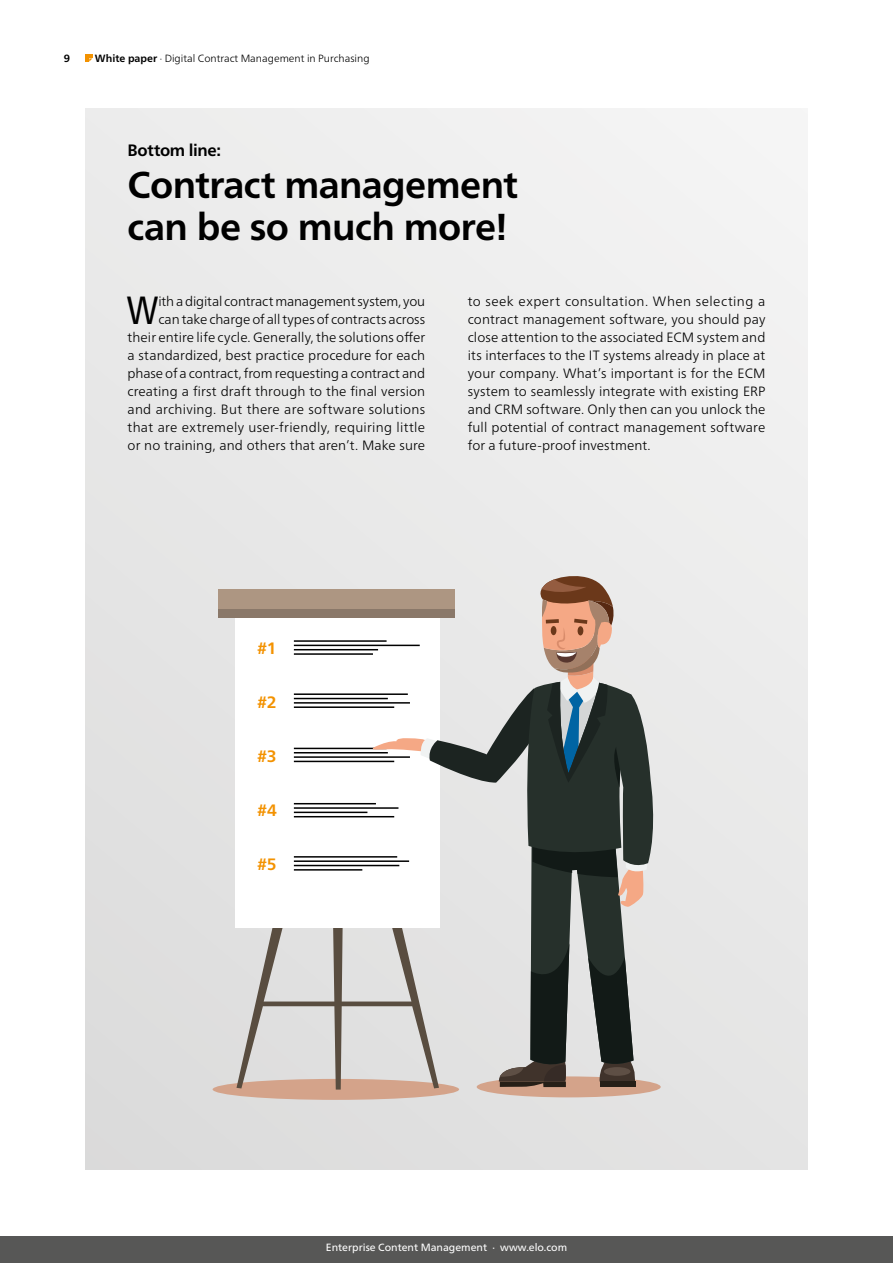
<style>
.page{position:relative;width:893px;height:1263px;background:#fff}
.page>*{position:absolute;margin:0;border:0;box-sizing:border-box;transform-origin:0 0}
.t1{font:condensed 39.3px "Frutiger Neue LTW1 G";color:#000}
.t2{font:700 37.5px/42px "Frutiger Neue LTW1 G";letter-spacing:-.015em;color:#000}
.t3{font:700 16.5px "Frutiger Neue LTW1 G";letter-spacing:-.02em;color:#000}
.t4{font:700 16.5px "Frutiger Neue LTW1 G";color:#f39200}
.t5{font:300 13.5px/18px "Frutiger Neue LTW1 G";letter-spacing:.005em;color:#000;text-align:right}
.t6{font:300 10.5px "Frutiger Neue LTW1 G";color:#000}
.t7{font:10.5px "Frutiger Neue LTW1 G";color:#fff}
.t8{font:700 10.5px "Frutiger Neue LTW1 G";color:#000}
.s1{font-weight:700}
</style>
<div class="page">
<div style="left:85px;top:108px;width:723px;height:1061px;background:#eaeaea"></div>
<div style="left:213px;top:1079px;width:246px;height:21px;background:#d4a38a;border-radius:50%"></div>
<div style="left:218px;top:589px;width:237px;height:29px;background:#ad9682"></div>
<div style="left:218px;top:610px;width:237px;height:8px;background:#8a7869"></div>
<div style="left:477px;top:1076px;width:184px;height:21px;background:#d4a38a;border-radius:50%"></div>
<svg style="left:236px;top:576px;width:422px;height:513px"></svg>
<svg style="left:85px;top:54px;width:7px;height:8px"></svg>
<div style="left:0;top:1236px;width:893px;height:27px;background:#575756"></div>
<p class="t8" style="left:64px;top:52px;width:8px">9</p>
<p class="t6" style="left:95px;top:52px;width:276px"><span class="s1">White paper</span> · Digital Contract Management in Purchasing</p>
<p class="t3" style="left:128px;top:140px;width:95px">Bottom line:</p>
<h2 class="t2" style="left:128px;top:164px;width:392px">Contract management can be so much more!</h2>
<p class="t5" style="left:128px;top:292px;width:299px">ith a digital contract management system, you<br>can take charge of all types of contracts across their entire life cycle. Generally, the solutions offer a standardized, best practice procedure for each phase of a contract, from requesting a contract and creating a first draft through to the final version and archiving. But there are software solutions that are extremely user-friendly, requiring little or no training, and others that aren’t. Make sure</p>
<h1 class="t1" style="left:127px;top:287px;width:33px">W</h1>
<p class="t5" style="left:468px;top:292px;width:299px;text-align:justify">to seek expert consultation. When selecting a contract management software, you should pay close attention to the associated ECM system and its interfaces to the IT systems already in place at your company. What’s important is for the ECM system to seamlessly integrate with existing ERP and CRM software. Only then can you unlock the full potential of contract management software for a future-proof investment.</p>
<p class="t4" style="left:257px;top:638px;width:21px">#1</p>
<p class="t4" style="left:257px;top:692px;width:21px">#2</p>
<p class="t4" style="left:257px;top:746px;width:21px">#3</p>
<p class="t4" style="left:257px;top:800px;width:21px">#4</p>
<p class="t4" style="left:257px;top:854px;width:21px">#5</p>
<p class="t7" style="left:326px;top:1241px;width:243px">Enterprise Content Management · www.elo.com</p>
</div>
